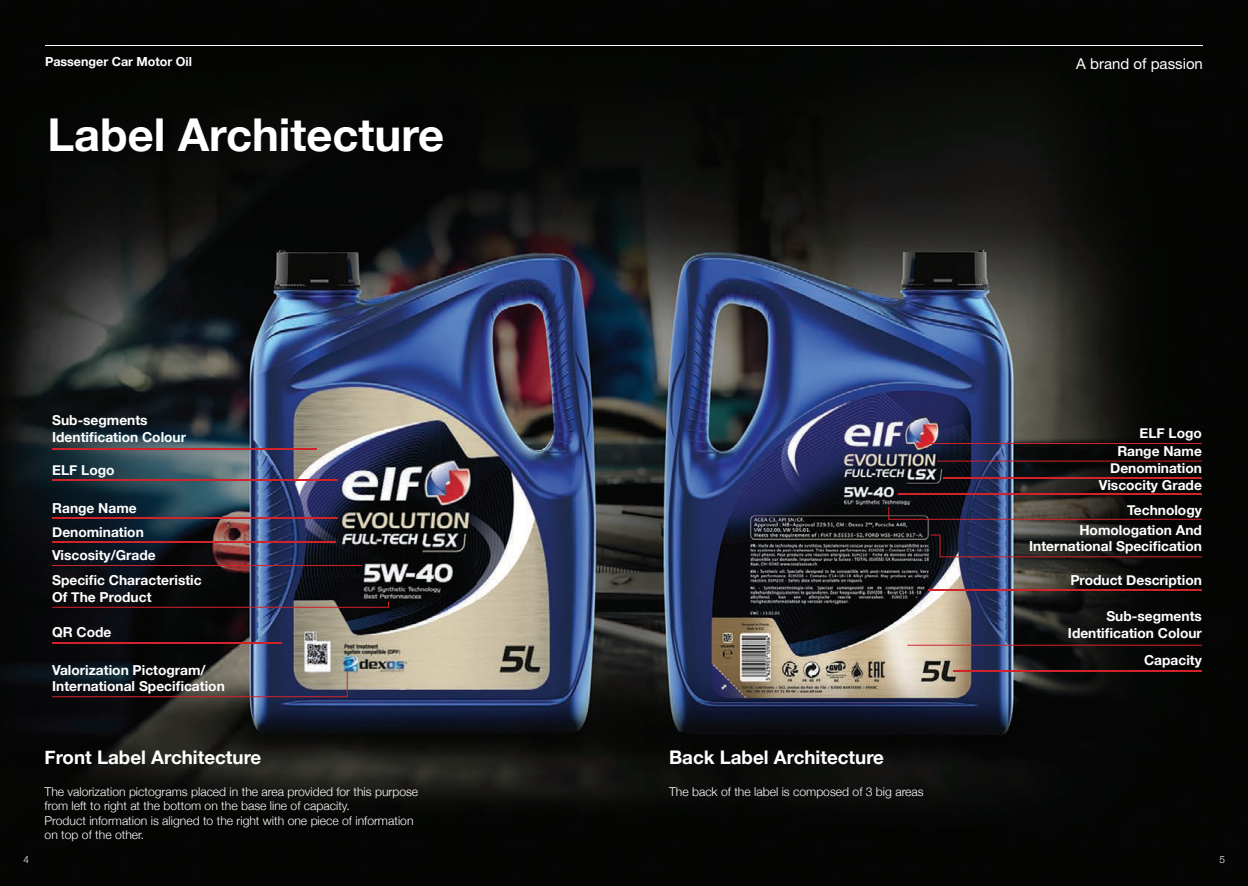
<style>
.page{position:relative;width:1248px;height:886px;background:#fff}
.page>*{position:absolute;margin:0;border:0;box-sizing:border-box;transform-origin:0 0}
.t1{font:700 45.25px "Helvetica Neue";color:#fff}
.t2{font:700 18.75px "Helvetica Neue";color:#fff}
.t3{font:15px "Helvetica Neue LT Std";color:#fff}
.t4{font:700 13.75px/16.5px "Helvetica Neue";color:#fff;text-align:right}
.t5{font:700 12.5px "Helvetica Neue";color:#fff}
.t6{font:300 12.12px/14.6px "Helvetica Neue";color:#fff}
.t7{font:300 10px "Helvetica Neue";color:#fff}
</style>
<div class="page">
<img style="left:0;top:0;width:1247px;height:886px">
<hr style="left:52px;top:480px;width:286px;height:1px;background:#d1232a">
<hr style="left:52px;top:517px;width:286px;height:1px;background:#d1232a">
<hr style="left:52px;top:565px;width:310px;height:1px;background:#d1232a">
<svg style="left:52px;top:602px;width:337px;height:6px;background:#3e2227"></svg>
<hr style="left:52px;top:642px;width:229px;height:1px;background:#d1232a">
<svg style="left:52px;top:670px;width:296px;height:27px;background:#3b3b41"></svg>
<hr style="left:52px;top:448px;width:265px;height:1px;background:#d1232a">
<hr style="left:930px;top:443px;width:271px;height:1px;background:#d1232a">
<svg style="left:936px;top:460px;width:265px;height:2px"></svg>
<hr style="left:943px;top:478px;width:258px;height:1px;background:#d1232a">
<hr style="left:898px;top:494px;width:303px;height:1px;background:#d1232a">
<svg style="left:888px;top:507px;width:313px;height:13px;background:#31242a"></svg>
<svg style="left:930px;top:534px;width:271px;height:23px;background:#1f1e27"></svg>
<hr style="left:928px;top:589px;width:273px;height:1px;background:#d1232a">
<hr style="left:953px;top:670px;width:248px;height:1px;background:#d1232a">
<svg style="left:907px;top:645px;width:294px;height:1px"></svg>
<div style="left:49px;top:117px;width:405px;height:46px;background:#060707"></div>
<hr style="left:52px;top:541px;width:284px;height:1px;background:#d1232a">
<hr style="left:45px;top:45px;width:1157px;height:1px;background:#fff">
<p class="t5" style="left:45px;top:53px;width:148px">Passenger Car Motor Oil</p>
<h1 class="t1" style="left:47px;top:107px;width:398px">Label Architecture</h1>
<p class="t4" style="left:52px;top:412px;width:135px;text-align:left">Sub-segments<br>Identification Colour</p>
<p class="t4" style="left:52px;top:461px;width:64px">ELF Logo</p>
<p class="t4" style="left:52px;top:500px;width:86px">Range Name</p>
<p class="t4" style="left:52px;top:523px;width:93px">Denomination</p>
<p class="t4" style="left:52px;top:547px;width:105px">Viscosity/Grade</p>
<p class="t4" style="left:52px;top:572px;width:151px;text-align:left">Specific Characteristic<br>Of The Product</p>
<p class="t4" style="left:52px;top:624px;width:61px">QR Code</p>
<p class="t4" style="left:52px;top:661px;width:174px;text-align:left">Valorization Pictogram/<br>International Specification</p>
<h2 class="t2" style="left:45px;top:746px;width:218px">Front Label Architecture</h2>
<p class="t6" style="left:45px;top:784px;width:375px">The valorization pictograms placed in the area provided for this purpose from left to right at the bottom on the base line of capacity.<br>Product information is aligned to the right with one piece of information on top of the other.</p>
<p class="t3" style="left:1076px;top:58px;width:128px">A brand of passion</p>
<h2 class="t2" style="left:669px;top:746px;width:216px">Back Label Architecture</h2>
<p class="t6" style="left:669px;top:784px;width:256px">The back of the label is composed of 3 big areas</p>
<p class="t4" style="left:1117px;top:423px;width:86px;line-height:18.5px">ELF Logo<br>Range Name</p>
<p class="t4" style="left:1098px;top:460px;width:104px">Denomination<br>Viscocity Grade</p>
<p class="t4" style="left:1079px;top:499px;width:124px;line-height:20px">Technology<br>Homologation And</p>
<p class="t4" style="left:1029px;top:537px;width:174px">International Specification</p>
<p class="t4" style="left:1070px;top:572px;width:133px">Product Description</p>
<p class="t4" style="left:1067px;top:607px;width:135px">Sub-segments<br>Identification Colour</p>
<p class="t4" style="left:1143px;top:652px;width:59px">Capacity</p>
<p class="t7" style="left:24px;top:853px;width:7px">4</p>
<p class="t7" style="left:1219px;top:853px;width:7px">5</p>
</div>
